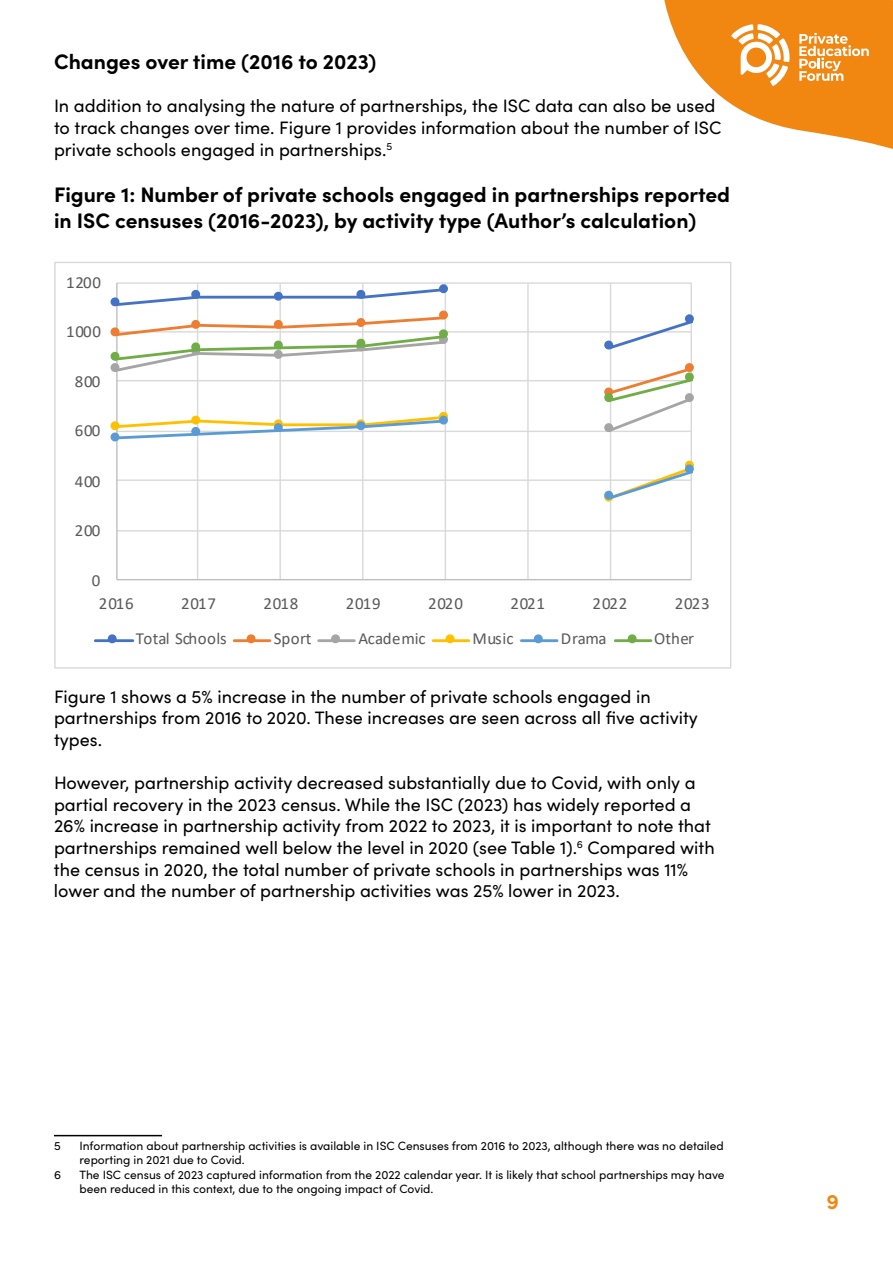
<style>
.page{position:relative;width:893px;height:1263px;background:#fff}
.page>*{position:absolute;margin:0;border:0;box-sizing:border-box;transform-origin:0 0}
.t1{font:700 21px/25.2px "Sofia Pro";color:#000}
.t2{font:700 21px "Sofia Pro";color:#f18610}
.t3{font:18px/21.6px "Sofia Pro";color:#000}
.t4{font:16.95px "Calibri";letter-spacing:.03em;color:#595959}
.t5{font:16.95px "Calibri";letter-spacing:-.005em;color:#595959}
.t6{font:12px/14.4px "Sofia Pro";color:#000}
</style>
<div class="page">
<svg style="left:664px;top:0;width:229px;height:149px"></svg>
<hr style="left:54px;top:1135px;width:108px;height:1px;background:#000">
<hr style="left:117px;top:530px;width:574px;height:2px;background:#d9d9d9">
<hr style="left:117px;top:282px;width:574px;height:2px;background:#d9d9d9">
<hr style="left:197px;top:283px;width:1px;height:297px;background:#d9d9d9">
<hr style="left:279px;top:283px;width:2px;height:297px;background:#d9d9d9">
<hr style="left:362px;top:283px;width:1px;height:297px;background:#d9d9d9">
<hr style="left:445px;top:283px;width:1px;height:297px;background:#d9d9d9">
<hr style="left:527px;top:283px;width:2px;height:297px;background:#d9d9d9">
<hr style="left:610px;top:283px;width:1px;height:297px;background:#d9d9d9">
<hr style="left:691px;top:283px;width:1px;height:297px;background:#d9d9d9">
<hr style="left:116px;top:283px;width:2px;height:297px;background:#bfbfbf">
<hr style="left:117px;top:579px;width:574px;height:1px;background:#bfbfbf">
<div style="left:685px;top:314px;width:9px;height:9px;border:1px solid #4472c4;border-radius:50%"></div>
<div style="left:440px;top:285px;width:7px;height:7px;background:#4472c4;border-radius:50%"></div>
<div style="left:439px;top:284px;width:9px;height:9px;border:1px solid #4472c4;border-radius:50%"></div>
<div style="left:111px;top:298px;width:8px;height:8px;background:#4472c4;border-radius:50%"></div>
<div style="left:111px;top:297px;width:8px;height:9px;border:1px solid #4472c4;border-radius:50%"></div>
<div style="left:685px;top:363px;width:9px;height:9px;border:1px solid #ed7d31;border-radius:50%"></div>
<div style="left:111px;top:328px;width:8px;height:8px;background:#ed7d31;border-radius:50%"></div>
<div style="left:111px;top:327px;width:8px;height:9px;border:1px solid #ed7d31;border-radius:50%"></div>
<div style="left:685px;top:393px;width:9px;height:9px;border:1px solid #a5a5a5;border-radius:50%"></div>
<div style="left:111px;top:364px;width:8px;height:7px;background:#a5a5a5;border-radius:50%"></div>
<div style="left:111px;top:363px;width:8px;height:9px;border:1px solid #a5a5a5;border-radius:50%"></div>
<div style="left:685px;top:461px;width:9px;height:9px;border:1px solid #ffc000;border-radius:50%"></div>
<div style="left:439px;top:412px;width:9px;height:9px;border:1px solid #ffc000;border-radius:50%"></div>
<div style="left:191px;top:416px;width:9px;height:9px;border:1px solid #ffc000;border-radius:50%"></div>
<div style="left:111px;top:422px;width:8px;height:7px;background:#ffc000;border-radius:50%"></div>
<div style="left:111px;top:421px;width:8px;height:9px;border:1px solid #ffc000;border-radius:50%"></div>
<svg style="left:116px;top:418px;width:576px;height:83px"></svg>
<div style="left:686px;top:465px;width:7px;height:8px;background:#5b9bd5;border-radius:50%"></div>
<div style="left:685px;top:464px;width:9px;height:9px;border:1px solid #5b9bd5;border-radius:50%"></div>
<div style="left:605px;top:491px;width:7px;height:8px;background:#5b9bd5;border-radius:50%"></div>
<div style="left:604px;top:491px;width:9px;height:9px;border:1px solid #5b9bd5;border-radius:50%"></div>
<div style="left:440px;top:416px;width:7px;height:8px;background:#5b9bd5;border-radius:50%"></div>
<div style="left:439px;top:416px;width:9px;height:9px;border:1px solid #5b9bd5;border-radius:50%"></div>
<div style="left:357px;top:422px;width:8px;height:7px;background:#5b9bd5;border-radius:50%"></div>
<div style="left:356px;top:421px;width:9px;height:9px;border:1px solid #5b9bd5;border-radius:50%"></div>
<div style="left:275px;top:424px;width:7px;height:7px;background:#5b9bd5;border-radius:50%"></div>
<div style="left:274px;top:423px;width:9px;height:9px;border:1px solid #5b9bd5;border-radius:50%"></div>
<div style="left:192px;top:428px;width:7px;height:7px;background:#5b9bd5;border-radius:50%"></div>
<div style="left:191px;top:427px;width:9px;height:9px;border:1px solid #5b9bd5;border-radius:50%"></div>
<div style="left:111px;top:433px;width:8px;height:8px;background:#5b9bd5;border-radius:50%"></div>
<div style="left:111px;top:432px;width:8px;height:9px;border:1px solid #5b9bd5;border-radius:50%"></div>
<svg style="left:116px;top:287px;width:576px;height:117px"></svg>
<div style="left:686px;top:373px;width:7px;height:8px;background:#70ad47;border-radius:50%"></div>
<div style="left:685px;top:372px;width:9px;height:9px;border:1px solid #70ad47;border-radius:50%"></div>
<div style="left:605px;top:394px;width:7px;height:7px;background:#70ad47;border-radius:50%"></div>
<div style="left:604px;top:393px;width:9px;height:9px;border:1px solid #70ad47;border-radius:50%"></div>
<div style="left:440px;top:330px;width:7px;height:7px;background:#70ad47;border-radius:50%"></div>
<div style="left:439px;top:329px;width:9px;height:9px;border:1px solid #70ad47;border-radius:50%"></div>
<div style="left:357px;top:339px;width:8px;height:8px;background:#70ad47;border-radius:50%"></div>
<div style="left:356px;top:339px;width:9px;height:9px;border:1px solid #70ad47;border-radius:50%"></div>
<div style="left:275px;top:341px;width:7px;height:8px;background:#70ad47;border-radius:50%"></div>
<div style="left:274px;top:341px;width:9px;height:8px;border:1px solid #70ad47;border-radius:50%"></div>
<div style="left:192px;top:343px;width:7px;height:8px;background:#70ad47;border-radius:50%"></div>
<div style="left:191px;top:342px;width:9px;height:9px;border:1px solid #70ad47;border-radius:50%"></div>
<div style="left:111px;top:352px;width:8px;height:8px;background:#70ad47;border-radius:50%"></div>
<div style="left:111px;top:352px;width:8px;height:9px;border:1px solid #70ad47;border-radius:50%"></div>
<hr style="left:95px;top:639px;width:38px;height:3px;background:#4472c4">
<div style="left:108px;top:635px;width:8px;height:7px;background:#4472c4;border-radius:50%"></div>
<div style="left:108px;top:634px;width:9px;height:9px;border:1px solid #4472c4;border-radius:50%"></div>
<hr style="left:234px;top:639px;width:36px;height:3px;background:#ed7d31">
<div style="left:247px;top:635px;width:8px;height:7px;background:#ed7d31;border-radius:50%"></div>
<div style="left:247px;top:634px;width:9px;height:9px;border:1px solid #ed7d31;border-radius:50%"></div>
<hr style="left:319px;top:639px;width:35px;height:3px;background:#a5a5a5">
<div style="left:332px;top:635px;width:7px;height:7px;background:#a5a5a5;border-radius:50%"></div>
<div style="left:331px;top:634px;width:9px;height:9px;border:1px solid #a5a5a5;border-radius:50%"></div>
<hr style="left:433px;top:639px;width:36px;height:3px;background:#ffc000">
<div style="left:446px;top:635px;width:8px;height:7px;background:#ffc000;border-radius:50%"></div>
<div style="left:446px;top:634px;width:8px;height:9px;border:1px solid #ffc000;border-radius:50%"></div>
<hr style="left:521px;top:639px;width:36px;height:3px;background:#5b9bd5">
<div style="left:534px;top:635px;width:8px;height:7px;background:#5b9bd5;border-radius:50%"></div>
<div style="left:534px;top:634px;width:9px;height:9px;border:1px solid #5b9bd5;border-radius:50%"></div>
<hr style="left:615px;top:639px;width:36px;height:3px;background:#70ad47">
<div style="left:628px;top:635px;width:8px;height:7px;background:#70ad47;border-radius:50%"></div>
<div style="left:628px;top:634px;width:9px;height:9px;border:1px solid #70ad47;border-radius:50%"></div>
<p class="t1" style="left:54px;top:48px;width:324px">Changes over time (2016 to 2023)</p>
<p class="t3" style="left:54px;top:94px;width:669px">In addition to analysing the nature of partnerships, the ISC data can also be used to track changes over time. Figure 1 provides information about the number of ISC private schools engaged in partnerships.<sup>5</sup></p>
<p class="t1" style="left:54px;top:181px;width:678px">Figure 1: Number of private schools engaged in partnerships reported in ISC censuses (2016-2023), by activity type (Author’s calculation)</p>
<p class="t4" style="left:66px;top:270px;width:36px">1200</p>
<p class="t4" style="left:66px;top:319px;width:36px">1000</p>
<p class="t4" style="left:75px;top:370px;width:27px">800</p>
<p class="t4" style="left:75px;top:419px;width:27px">600</p>
<p class="t4" style="left:75px;top:469px;width:27px">400</p>
<p class="t4" style="left:75px;top:518px;width:27px">200</p>
<p class="t4" style="left:92px;top:569px;width:10px">0</p>
<p class="t4" style="left:99px;top:591px;width:36px">2016</p>
<p class="t4" style="left:181px;top:591px;width:36px">2017</p>
<p class="t4" style="left:264px;top:591px;width:36px">2018</p>
<p class="t4" style="left:346px;top:591px;width:36px">2019</p>
<p class="t4" style="left:428px;top:591px;width:36px">2020</p>
<p class="t4" style="left:510px;top:591px;width:36px">2021</p>
<p class="t4" style="left:593px;top:591px;width:36px">2022</p>
<p class="t4" style="left:675px;top:591px;width:36px">2023</p>
<p class="t5" style="left:136px;top:627px;width:93px">Total Schools</p>
<p class="t4" style="left:274px;top:627px;width:39px">Sport</p>
<p class="t5" style="left:358px;top:627px;width:69px">Academic</p>
<p class="t4" style="left:473px;top:627px;width:42px">Music</p>
<p class="t4" style="left:561px;top:627px;width:47px">Drama</p>
<p class="t4" style="left:654px;top:627px;width:41px">Other</p>
<p class="t3" style="left:54px;top:685px;width:645px">Figure 1 shows a 5% increase in the number of private schools engaged in partnerships from 2016 to 2020. These increases are seen across all five activity types.</p>
<p class="t3" style="left:54px;top:771px;width:662px">However, partnership activity decreased substantially due to Covid, with only a partial recovery in the 2023 census. While the ISC (2023) has widely reported a 26% increase in partnership activity from 2022 to 2023, it is important to note that partnerships remained well below the level in 2020 (see Table 1).<sup>6</sup> Compared with the census in 2020, the total number of private schools in partnerships was 11% lower and the number of partnership activities was 25% lower in 2023.</p>
<p class="t6" style="left:54px;top:1138px;width:8px">5</p>
<p class="t6" style="left:80px;top:1138px;width:646px">Information about partnership activities is available in ISC Censuses from 2016 to 2023, although there was no detailed reporting in 2021 due to Covid.</p>
<p class="t6" style="left:54px;top:1167px;width:9px">6</p>
<p class="t6" style="left:80px;top:1167px;width:647px">The ISC census of 2023 captured information from the 2022 calendar year. It is likely that school partnerships may have been reduced in this context, due to the ongoing impact of Covid.</p>
<p class="t2" style="left:826px;top:1185px;width:14px">9</p>
</div>
